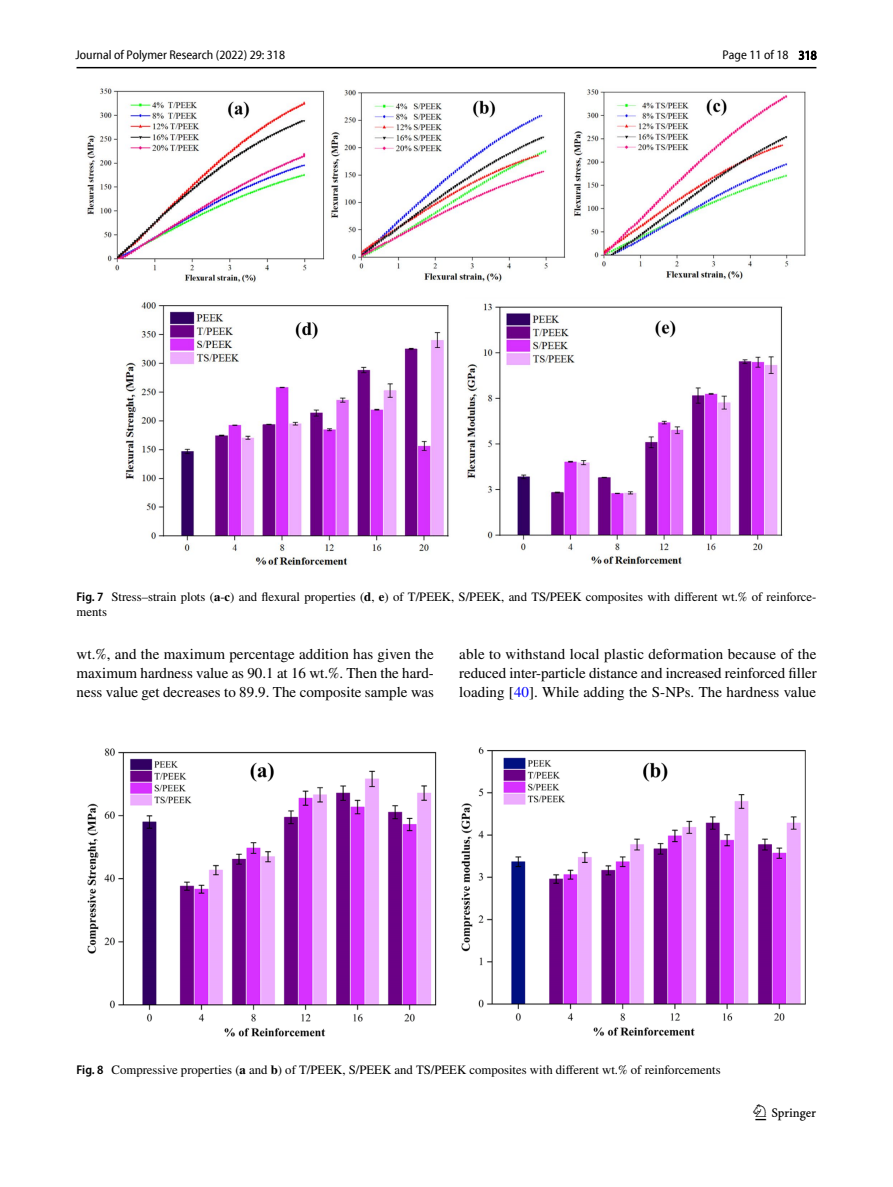
<style>
.page{position:relative;width:893px;height:1187px;background:#fff}
.page>*{position:absolute;margin:0;border:0;box-sizing:border-box;transform-origin:0 0}
.t1{font:22.5px "Springnew Regular 3";color:#000}
.t2{font:15px/18.8px "STIX";color:#000;text-align:justify}
.t3{font:12.75px/15px "STIX";color:#000}
.t4{font:semi-condensed 12.75px "Myriad Pro Unic";color:#000}
.s1{font-family:"Myriad Pro";font-weight:600;font-stretch:semi-condensed}
.s2{font-weight:700}
.s3{color:#00f}
</style>
<div class="page">
<hr style="left:77px;top:67px;width:739px;height:1px;background:#000">
<img style="left:87px;top:88px;width:719px;height:478px">
<img style="left:87px;top:747px;width:719px;height:290px">
<p class="t4" style="left:76px;top:50px;width:211px">Journal of Polymer Research (2022) 29: 318</p>
<p class="t4" style="left:723px;top:50px;width:96px">Page 11 of 18 318</p>
<p class="t3" style="left:77px;top:590px;width:741px"><span class="s1">Fig. 7</span> Stress–strain plots (<span class="s2">a</span>-<span class="s2">c</span>) and flexural properties (<span class="s2">d</span>, <span class="s2">e</span>) of T/PEEK, S/PEEK, and TS/PEEK composites with different wt.% of reinforce&shy;ments</p>
<p class="t2" style="left:77px;top:646px;width:359px">wt.%, and the maximum percentage addition has given the maximum hardness value as 90.1 at 16 wt.%. Then the hard&shy;ness value get decreases to 89.9. The composite sample was</p>
<p class="t2" style="left:459px;top:646px;width:359px">able to withstand local plastic deformation because of the reduced inter-particle distance and increased reinforced filler loading [<span class="s3">40</span>]. While adding the S-NPs. The hardness value</p>
<p class="t3" style="left:77px;top:1062px;width:646px"><span class="s1">Fig. 8</span> Compressive properties (<span class="s2">a</span> and <span class="s2">b</span>) of T/PEEK, S/PEEK and TS/PEEK composites with different wt.% of reinforcements</p>
<h1 class="t1" style="left:755px;top:1104px;width:62px">1 3</h1>
</div>
